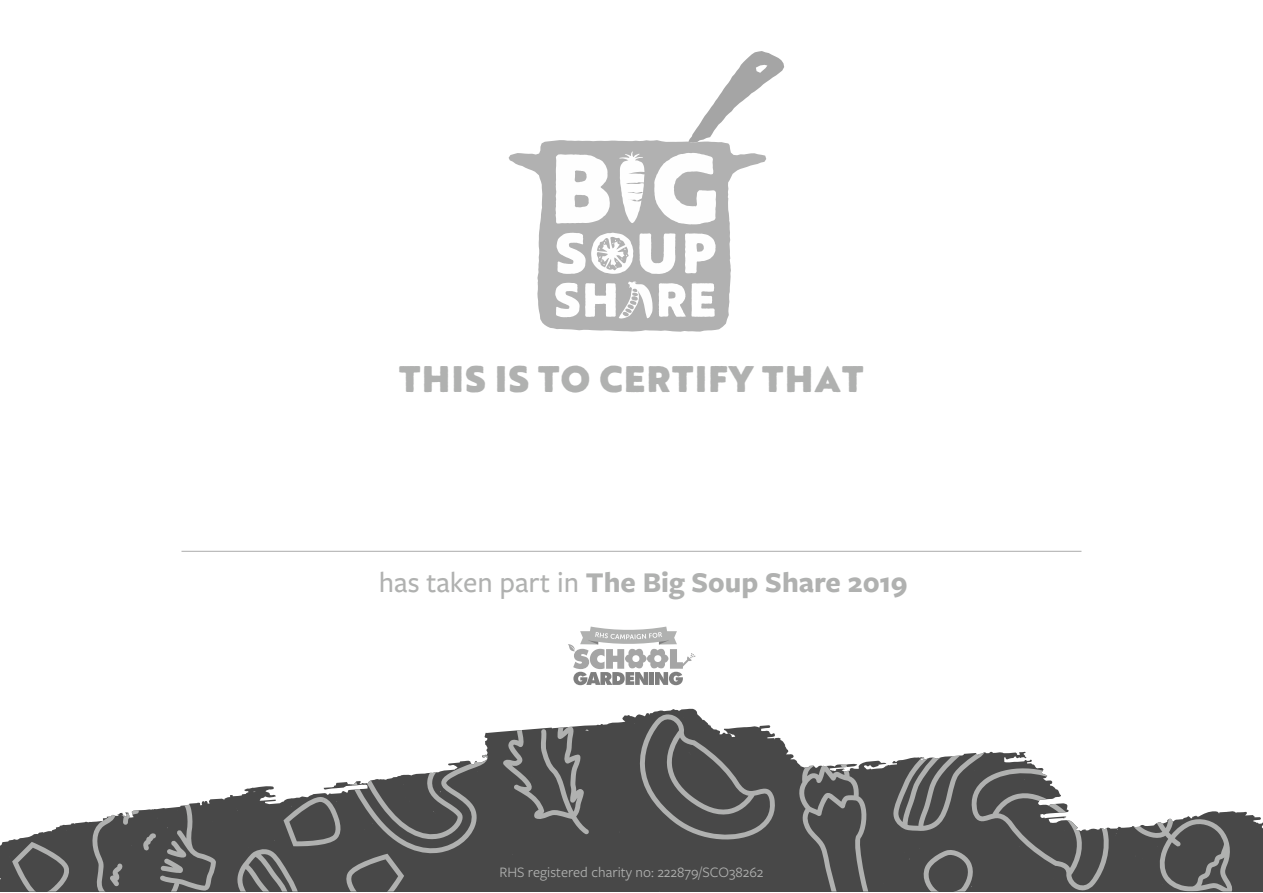
<style>
.page{position:relative;width:1263px;height:893px;background:#fff}
.page>*{position:absolute;margin:0;border:0;box-sizing:border-box;transform-origin:0 0}
.t1{font:900 36px "Brother 1816 Printed";letter-spacing:.04em;color:#b0b1b0}
.t2{font:700 29.7px "Freight Sans Pro";color:#b0b1b0}
.t3{font:15px "Freight Sans Pro";color:#b0b1b0}
.s1{font-weight:500}
</style>
<div class="page">
<svg style="left:0;top:708px;width:1263px;height:184px"></svg>
<svg style="left:797px;top:743px;width:90px;height:149px;background:#727372"></svg>
<svg style="left:90px;top:789px;width:126px;height:103px"></svg>
<svg style="left:12px;top:842px;width:60px;height:50px;background:#5e5e5e"></svg>
<svg style="left:503px;top:708px;width:86px;height:126px"></svg>
<svg style="left:638px;top:713px;width:139px;height:130px;background:#636463"></svg>
<svg style="left:237px;top:755px;width:252px;height:137px"></svg>
<svg style="left:893px;top:747px;width:218px;height:145px"></svg>
<svg style="left:1124px;top:811px;width:109px;height:81px;background:#6e6e6e"></svg>
<svg style="left:509px;top:140px;width:257px;height:192px;fill:#b1b1b1"></svg>
<svg style="left:688px;top:51px;width:96px;height:92px"></svg>
<svg style="left:556px;top:154px;width:54px;height:69px"></svg>
<svg style="left:654px;top:153px;width:62px;height:71px"></svg>
<svg style="left:639px;top:233px;width:36px;height:41px"></svg>
<svg style="left:685px;top:233px;width:31px;height:40px"></svg>
<svg style="left:659px;top:283px;width:56px;height:34px"></svg>
<svg style="left:557px;top:233px;width:76px;height:41px"></svg>
<svg style="left:619px;top:151px;width:25px;height:72px"></svg>
<svg style="left:555px;top:281px;width:98px;height:38px"></svg>
<hr style="left:181px;top:551px;width:900px;height:1px;background:#b0b1b0">
<svg style="left:568px;top:627px;width:127px;height:58px"></svg>
<h1 class="t1" style="left:399px;top:351px;width:466px">THIS IS TO CERTIFY THAT</h1>
<h2 class="t2" style="left:379px;top:561px;width:530px"><span class="s1">has taken part in</span> The Big Soup Share 2019</h2>
<p class="t3" style="left:499px;top:862px;width:266px">RHS registered charity no: 222879/SCO38262</p>
</div>
